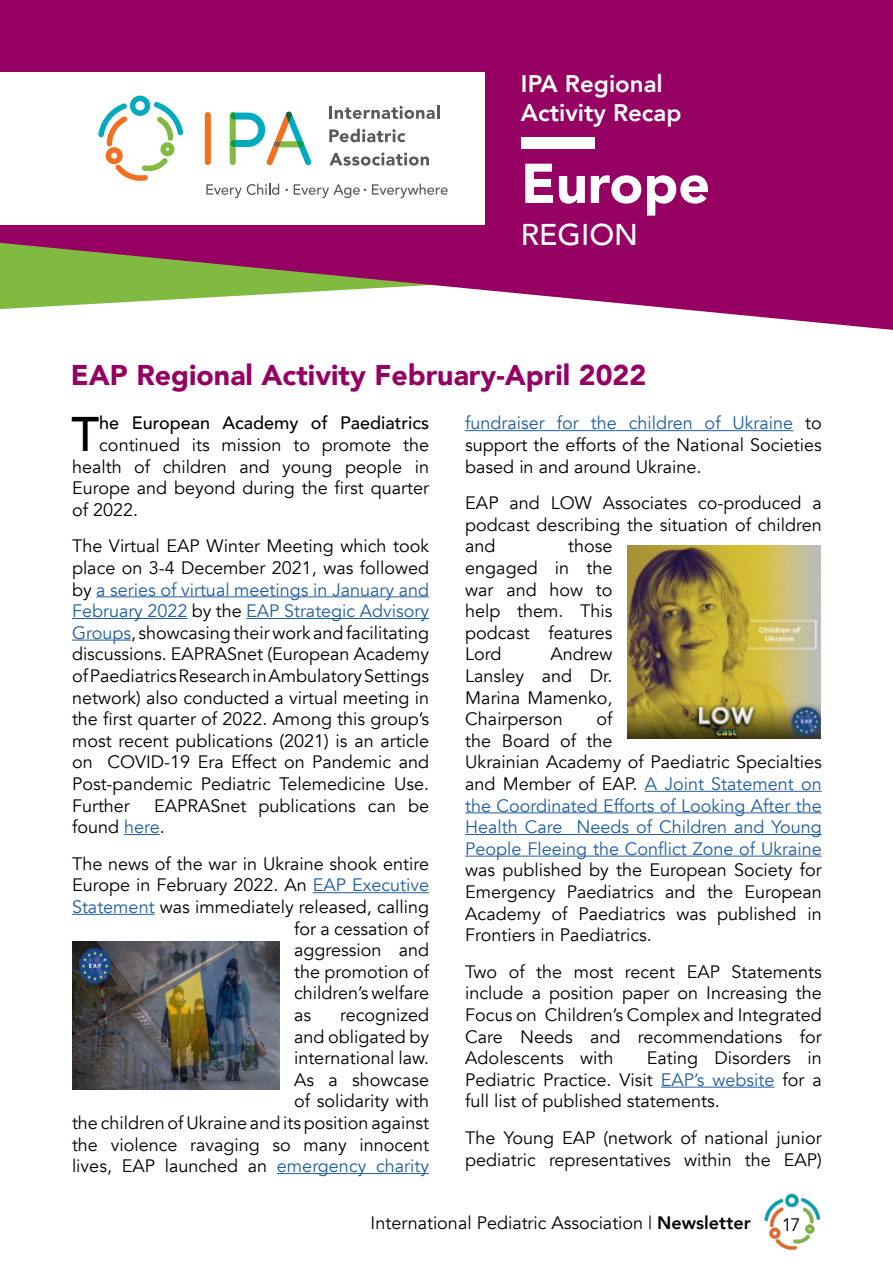
<style>
.page{position:relative;width:893px;height:1263px;background:#fff}
.page>*{position:absolute;margin:0;border:0;box-sizing:border-box;transform-origin:0 0}
.t1{font:900 55.5px "Avenir";color:#fff}
.t2{font:500 48.45px "Avenir";color:#000}
.t3{font:500 30px "Avenir";color:#fff}
.t4{font:900 28.5px "Avenir";color:#950062}
.t5{font:800 24px/28.8px "Avenir";color:#fff}
.t6{font:18px/21.6px "Avenir";color:#000;text-align:justify}
.t7{font:18px/21.6px "Avenir";color:#215e9e}
.t8{font:500 18px "Avenir";color:#000}
.s1{color:#215e9e}
.s2{color:#000}
.s3{font-weight:800}
</style>
<div class="page">
<img style="left:764px;top:1193px;width:57px;height:57px">
<svg style="left:0;top:0;width:893px;height:330px;background:#9f2971"></svg>
<div style="left:521px;top:138px;width:73px;height:11px;background:#fff"></div>
<div style="left:1px;top:72px;width:484px;height:153px;background:#fff"></div>
<svg style="left:98px;top:95px;width:85px;height:86px"></svg>
<div style="left:205px;top:112px;width:6px;height:53px;background:#f36f21;border-radius:3px"></div>
<svg style="left:329px;top:105px;width:110px;height:14px"></svg>
<svg style="left:329px;top:129px;width:76px;height:13px"></svg>
<svg style="left:329px;top:152px;width:100px;height:14px"></svg>
<svg style="left:206px;top:184px;width:73px;height:14px"></svg>
<svg style="left:294px;top:184px;width:72px;height:14px"></svg>
<svg style="left:372px;top:184px;width:76px;height:14px"></svg>
<div style="left:230px;top:112px;width:6px;height:53px;background:#82ba41;border-radius:3px"></div>
<svg style="left:231px;top:111px;width:81px;height:54px"></svg>
<hr style="left:96px;top:596px;width:333px;height:1px;background:#215e9e">
<hr style="left:72px;top:618px;width:115px;height:1px;background:#215e9e">
<hr style="left:246px;top:618px;width:183px;height:1px;background:#215e9e">
<hr style="left:72px;top:640px;width:59px;height:1px;background:#215e9e">
<hr style="left:124px;top:834px;width:36px;height:1px;background:#215e9e">
<hr style="left:313px;top:892px;width:116px;height:1px;background:#215e9e">
<hr style="left:72px;top:914px;width:83px;height:1px;background:#215e9e">
<hr style="left:277px;top:1173px;width:152px;height:1px;background:#215e9e">
<hr style="left:465px;top:430px;width:328px;height:1px;background:#215e9e">
<hr style="left:645px;top:791px;width:177px;height:1px;background:#215e9e">
<hr style="left:465px;top:812px;width:357px;height:1px;background:#215e9e">
<hr style="left:465px;top:834px;width:357px;height:1px;background:#215e9e">
<hr style="left:465px;top:856px;width:357px;height:1px;background:#215e9e">
<hr style="left:661px;top:1087px;width:114px;height:1px;background:#215e9e">
<img style="left:72px;top:941px;width:207px;height:149px">
<img style="left:627px;top:545px;width:194px;height:194px">
<h3 class="t5" style="left:521px;top:70px;width:162px">IPA Regional<br>Activity Recap</h3>
<h1 class="t1" style="left:521px;top:136px;width:191px">Europe</h1>
<h3 class="t3" style="left:521px;top:209px;width:119px">REGION</h3>
<h3 class="t4" style="left:71px;top:351px;width:577px">EAP Regional Activity February-April 2022</h3>
<h2 class="t2" style="left:71px;top:392px;width:29px">T</h2>
<p class="t8" style="left:99px;top:407px;width:331px">he European Academy of Paediatrics</p>
<p class="t6" style="left:465px;top:413px;width:358px"><span class="s1">fundraiser for the children of Ukraine</span> to support the efforts of the National Societies based in and around Ukraine.</p>
<p class="t6" style="left:465px;top:492px;width:358px">EAP and LOW Associates co-produced a podcast describing the situation of children and</p>
<p class="t6" style="left:72px;top:434px;width:359px;text-indent:27px">continued its mission to promote the health of children and young people in Europe and beyond during the first quarter of 2022.</p>
<p class="t6" style="left:72px;top:536px;width:359px">The Virtual EAP Winter Meeting which took place on 3-4 December 2021, was followed by <span class="s1">a series of virtual meetings in January and February 2022</span> by the <span class="s1">EAP Strategic Advisory Groups</span>, showcasing their work and facilitating discussions. EAPRASnet (European Academy of Paediatrics Research in Ambulatory Settings network) also conducted a virtual meeting in the first quarter of 2022. Among this group’s most recent publications (2021) is an article on COVID-19 Era Effect on Pandemic and Post-pandemic Pediatric Telemedicine Use.<br>Further</p>
<p class="t6" style="left:465px;top:536px;width:149px;text-indent:103px">those engaged in the war and how to help them. This podcast features Lord</p>
<p class="t6" style="left:465px;top:644px;width:149px;text-indent:85px">Andrew Lansley and Dr.<br>Marina Mamenko, Chairperson</p>
<p class="t7" style="left:465px;top:708px;width:358px;text-indent:131px"><span class="s2">of<br>the Board of the<br>Ukrainian Academy of Paediatric Specialties and Member of EAP.</span> A Joint Statement on the Coordinated Efforts of Looking After the<br>Health Care Needs of Children and Young<br>People Fleeing the Conflict Zone of Ukraine</p>
<p class="t6" style="left:465px;top:860px;width:358px">was published by the European Society for Emergency Paediatrics and the European Academy of Paediatrics was published in Frontiers in Paediatrics.</p>
<p class="t6" style="left:465px;top:961px;width:358px">Two of the most recent EAP Statements include a position paper on Increasing the Focus on Children’s Complex and Integrated Care Needs and recommendations for Adolescents with</p>
<p class="t6" style="left:72px;top:795px;width:359px;text-indent:82px">EAPRASnet publications can be found <span class="s1">here</span>.</p>
<p class="t6" style="left:72px;top:853px;width:359px">The news of the war in Ukraine shook entire</p>
<p class="t6" style="left:72px;top:875px;width:359px">Europe in February 2022. An <span class="s1">EAP Executive</span></p>
<p class="t6" style="left:72px;top:896px;width:359px"><span class="s1">Statement</span> was immediately released, calling</p>
<p class="t6" style="left:294px;top:918px;width:137px">for a cessation of</p>
<p class="t6" style="left:294px;top:939px;width:137px">aggression and</p>
<p class="t6" style="left:294px;top:961px;width:137px">the promotion of</p>
<p class="t6" style="left:294px;top:983px;width:137px">children’s welfare</p>
<p class="t6" style="left:294px;top:1004px;width:19px">as</p>
<p class="t6" style="left:72px;top:1004px;width:359px;text-align:right">recognized<br>and obligated by<br>international law.<br>As a showcase<br>of solidarity with<br>the children of Ukraine and its position against the violence ravaging so many innocent lives, EAP launched an <span class="s1">emergency charity</span></p>
<p class="t6" style="left:465px;top:1047px;width:358px;text-indent:181px">Eating Disorders in Pediatric Practice. Visit <span class="s1">EAP’s website</span> for a full list of published statements.</p>
<p class="t6" style="left:465px;top:1127px;width:358px">The Young EAP (network of national junior pediatric representatives within the EAP)</p>
<p class="t6" style="left:371px;top:1212px;width:382px">International Pediatric Association | <span class="s3">Newsletter</span></p>
<p class="t6" style="left:782px;top:1214px;width:20px">17</p>
</div>
